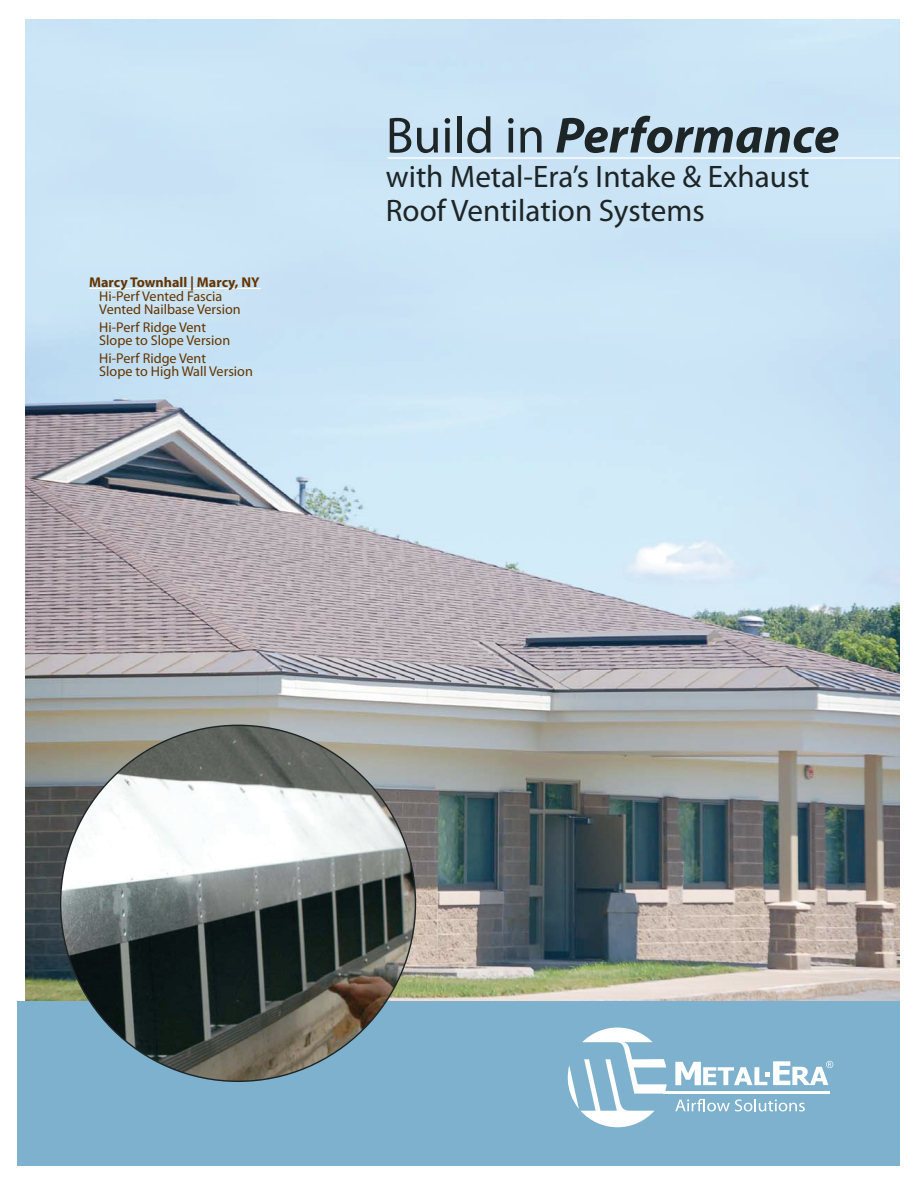
<style>
.page{position:relative;width:918px;height:1188px;background:#fff}
.page>*{position:absolute;margin:0;border:0;box-sizing:border-box;transform-origin:0 0}
.t1{font:italic 700 51px "Myriad Pro";color:#1e2526}
.t2{font:31.2px/34px "Myriad Pro";color:#1e2526}
.t3{font:14.25px/12.8px "Myriad Pro";color:#653500}
.t4{font:700 14.25px "Myriad Pro";color:#653500}
.s1{font-weight:400;font-style:normal}
</style>
<div class="page">
<img style="left:25px;top:20px;width:874px;height:981px">
<div style="left:17px;top:1001px;width:882px;height:165px;background:#7db1cd"></div>
<svg style="left:568px;top:1028px;width:99px;height:99px"></svg>
<hr style="left:663px;top:1091px;width:166px;height:3px;background:#fff">
<svg style="left:675px;top:1061px;width:158px;height:24px"></svg>
<svg style="left:675px;top:1099px;width:130px;height:12px"></svg>
<hr style="left:387px;top:157px;width:512px;height:2px;background:#fff">
<svg style="left:60px;top:725px;width:356px;height:357px"></svg>
<hr style="left:89px;top:288px;width:172px;height:1px;background:#fff">
<p class="t4" style="left:89px;top:274px;width:172px">Marcy Townhall | Marcy, NY</p>
<p class="t3" style="left:99px;top:290px;width:143px">Hi-Perf Vented Fascia<br>Vented Nailbase Version</p>
<p class="t3" style="left:99px;top:321px;width:132px">Hi-Perf Ridge Vent<br>Slope to Slope Version</p>
<p class="t3" style="left:99px;top:353px;width:155px">Hi-Perf Ridge Vent<br>Slope to High Wall Version</p>
<h1 class="t1" style="left:386px;top:107px;width:455px"><span class="s1">Build in</span> Performance</h1>
<h2 class="t2" style="left:386px;top:160px;width:425px">with Metal-Era’s Intake &amp; Exhaust<br>Roof Ventilation Systems</h2>
</div>
